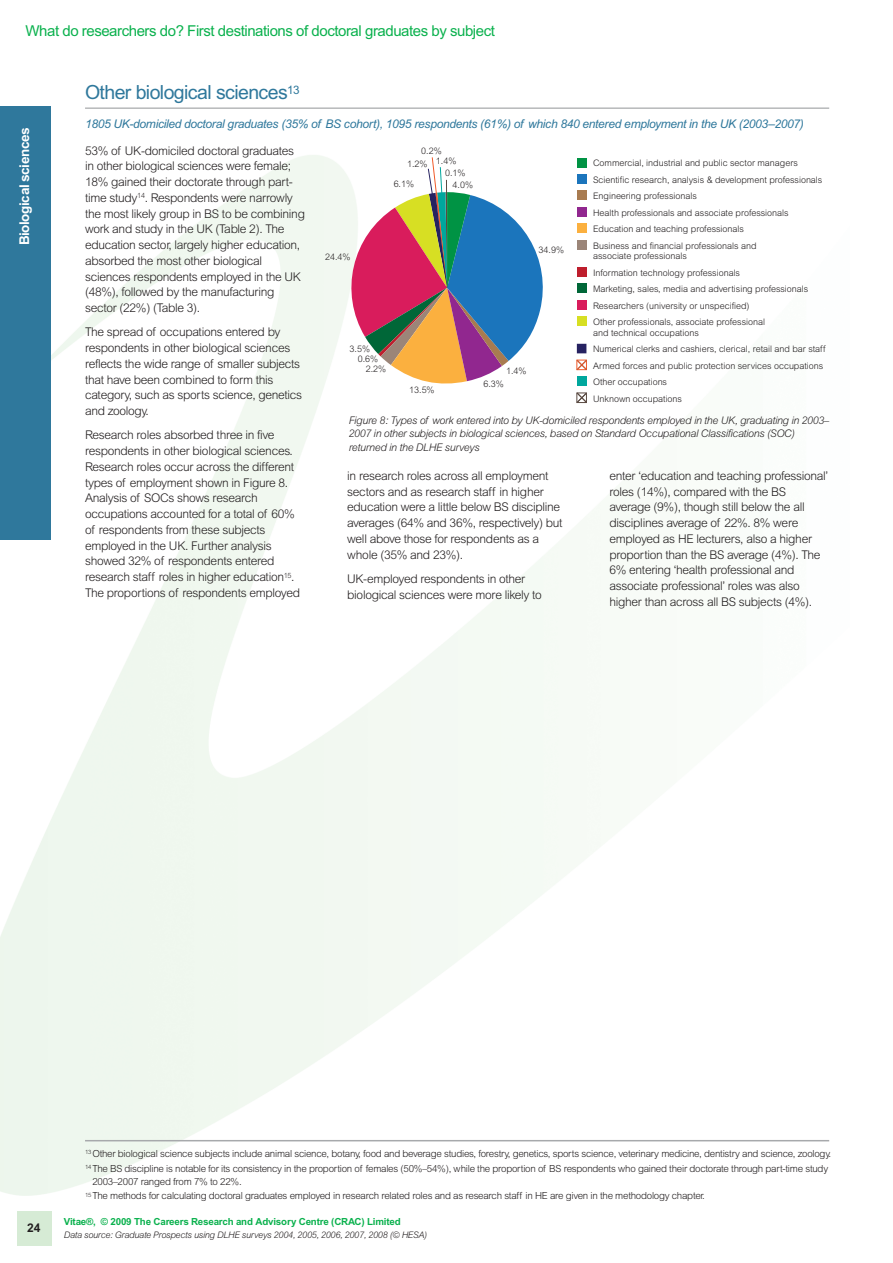
<style>
.page{position:relative;width:893px;height:1263px;background:#fff}
.page>*{position:absolute;margin:0;border:0;box-sizing:border-box;transform-origin:0 0}
.t1{font:19.5px "Arial";letter-spacing:-.03em;color:#2f789c}
.t2{font:15px "Arial";letter-spacing:-.03em;color:#0ab14d}
.t3{font:700 13.5px "Arial";letter-spacing:-.03em;color:#fff}
.t4{font:300 12px/15.8px "Arial";letter-spacing:-.025em;color:#231f20}
.t5{font:italic 12px "Arial";letter-spacing:-.025em;color:#2f789c}
.t6{font:700 12px "Arial";color:#231f20}
.t7{font:italic 300 10.5px/13.5px "Arial";letter-spacing:-.025em;color:#231f20}
.t8{font:300 9.75px/14.9px "Arial";letter-spacing:-.025em;color:#231f20}
.t9{font:700 9.75px "Arial";letter-spacing:-.015em;color:#0ab14d}
.t10{font:300 9px/10.8px "Arial";letter-spacing:-.005em;color:#231f20}
.t11{font:italic 300 9px "Arial";letter-spacing:-.025em;color:#231f20}
</style>
<div class="page">
<img style="left:0;top:155px;width:830px;height:1041px">
<div style="left:17px;top:1212px;width:34px;height:34px;background:#d6ebd5"></div>
<div style="left:0;top:106px;width:51px;height:434px;background:#2f789c"></div>
<hr style="left:85px;top:1140px;width:744px;height:1px;background:#a7a9ac">
<hr style="left:85px;top:108px;width:744px;height:1px;background:#939598">
<div style="left:577px;top:376px;width:9px;height:10px;background:#00a79d"></div>
<div style="left:577px;top:344px;width:9px;height:9px;background:#262261"></div>
<div style="left:577px;top:316px;width:9px;height:10px;background:#d7df23"></div>
<div style="left:577px;top:300px;width:9px;height:10px;background:#d91c5c"></div>
<div style="left:577px;top:284px;width:9px;height:9px;background:#006738"></div>
<div style="left:577px;top:267px;width:9px;height:10px;background:#be1e2d"></div>
<div style="left:577px;top:240px;width:9px;height:10px;background:#9b8578"></div>
<div style="left:577px;top:224px;width:9px;height:9px;background:#fbb03f"></div>
<div style="left:577px;top:207px;width:9px;height:10px;background:#91278f"></div>
<div style="left:577px;top:191px;width:9px;height:9px;background:#a87b50"></div>
<div style="left:577px;top:174px;width:9px;height:10px;background:#1b75bc"></div>
<div style="left:577px;top:158px;width:9px;height:9px;background:#009344"></div>
<svg style="left:576px;top:359px;width:12px;height:12px"></svg>
<svg style="left:576px;top:392px;width:12px;height:12px"></svg>
<svg style="left:339px;top:157px;width:214px;height:230px"></svg>
<p class="t2" style="left:26px;top:26px;width:471px">What do researchers do? First destinations of doctoral graduates by subject</p>
<p class="t3" style="left:19px;top:245px;width:119px;rotate:-90deg">Biological sciences</p>
<h1 class="t1" style="left:85px;top:85px;width:216px">Other biological sciences<sup>13</sup></h1>
<p class="t5" style="left:85px;top:119px;width:720px">1805 UK-domiciled doctoral graduates (35% of BS cohort), 1095 respondents (61%) of which 840 entered employment in the UK (2003–2007)</p>
<p class="t4" style="left:85px;top:144px;width:221px">53% of UK-domiciled doctoral graduates in other biological sciences were female; 18% gained their doctorate through part&shy;time study<sup>14</sup>. Respondents were narrowly the most likely group in BS to be combining work and study in the UK (Table 2). The education sector, largely higher education, absorbed the most other biological sciences respondents employed in the UK (48%), followed by the manufacturing sector (22%) (Table 3).</p>
<p class="t4" style="left:85px;top:325px;width:219px">The spread of occupations entered by respondents in other biological sciences reflects the wide range of smaller subjects that have been combined to form this category, such as sports science, genetics and zoology.</p>
<p class="t4" style="left:85px;top:428px;width:217px">Research roles absorbed three in five respondents in other biological sciences.<br>Research roles occur across the different types of employment shown in Figure 8.<br>Analysis of SOCs shows research occupations accounted for a total of 60% of respondents from these subjects employed in the UK. Further analysis showed 32% of respondents entered research staff roles in higher education<sup>15</sup>.<br>The proportions of respondents employed</p>
<p class="t10" style="left:325px;top:253px;width:27px">24.4%</p>
<p class="t10" style="left:436px;top:146px;width:22px;text-indent:-15px">0.2%<br>1.4%</p>
<p class="t10" style="left:445px;top:169px;width:22px">0.1%</p>
<p class="t10" style="left:407px;top:159px;width:22px">1.2%</p>
<p class="t10" style="left:394px;top:179px;width:22px">6.1%</p>
<p class="t10" style="left:453px;top:181px;width:22px">4.0%</p>
<p class="t10" style="left:539px;top:245px;width:27px">34.9%</p>
<p class="t10" style="left:350px;top:345px;width:22px">3.5%</p>
<p class="t10" style="left:358px;top:354px;width:22px">0.6%</p>
<p class="t10" style="left:366px;top:364px;width:22px">2.2%</p>
<p class="t10" style="left:409px;top:386px;width:27px">13.5%</p>
<p class="t10" style="left:506px;top:366px;width:22px">1.4%</p>
<p class="t10" style="left:483px;top:380px;width:22px">6.3%</p>
<p class="t10" style="left:593px;top:159px;width:206px">Commercial, industrial and public sector managers</p>
<p class="t10" style="left:593px;top:175px;width:231px">Scientific research, analysis &amp; development professionals</p>
<p class="t10" style="left:593px;top:192px;width:105px">Engineering professionals</p>
<p class="t10" style="left:593px;top:208px;width:197px">Health professionals and associate professionals</p>
<p class="t10" style="left:593px;top:224px;width:152px">Education and teaching professionals</p>
<p class="t10" style="left:593px;top:241px;width:165px">Business and financial professionals and associate professionals</p>
<p class="t10" style="left:593px;top:268px;width:149px">Information technology professionals</p>
<p class="t10" style="left:593px;top:285px;width:217px">Marketing, sales, media and advertising professionals</p>
<p class="t10" style="left:593px;top:301px;width:158px">Researchers (university or unspecified)</p>
<p class="t10" style="left:593px;top:317px;width:173px">Other professionals, associate professional and technical occupations</p>
<p class="t10" style="left:593px;top:344px;width:234px">Numerical clerks and cashiers, clerical, retail and bar staff</p>
<p class="t10" style="left:593px;top:361px;width:232px">Armed forces and public protection services occupations</p>
<p class="t10" style="left:593px;top:377px;width:76px">Other occupations</p>
<p class="t10" style="left:593px;top:394px;width:90px">Unknown occupations</p>
<p class="t7" style="left:349px;top:414px;width:482px">Figure 8: Types of work entered into by UK-domiciled respondents employed in the UK, graduating in 2003–<br>2007 in other subjects in biological sciences, based on Standard Occupational Classifications (SOC) returned in the DLHE surveys</p>
<p class="t4" style="left:347px;top:469px;width:217px">in research roles across all employment sectors and as research staff in higher education were a little below BS discipline averages (64% and 36%, respectively) but well above those for respondents as a whole (35% and 23%).</p>
<p class="t4" style="left:347px;top:572px;width:196px">UK-employed respondents in other biological sciences were more likely to</p>
<p class="t4" style="left:609px;top:469px;width:220px">enter ‘education and teaching professional’ roles (14%), compared with the BS average (9%), though still below the all disciplines average of 22%. 8% were employed as HE lecturers, also a higher proportion than the BS average (4%). The 6% entering ‘health professional and associate professional’ roles was also higher than across all BS subjects (4%).</p>
<p class="t6" style="left:27px;top:1223px;width:15px">24</p>
<p class="t8" style="left:85px;top:1147px;width:748px"><sup>13</sup> Other biological science subjects include animal science, botany, food and beverage studies, forestry, genetics, sports science, veterinary medicine, dentistry and science, zoology.<br><sup>14</sup> The BS discipline is notable for its consistency in the proportion of females (50%–54%), while the proportion of BS respondents who gained their doctorate through part-time study</p>
<p class="t8" style="left:85px;top:1175px;width:621px;text-indent:7px">2003–2007 ranged from 7% to 22%.<br><sup>15</sup> The methods for calculating doctoral graduates employed in research related roles and as research staff in HE are given in the methodology chapter.</p>
<p class="t9" style="left:64px;top:1218px;width:339px">Vitae®, © 2009 The Careers Research and Advisory Centre (CRAC) Limited</p>
<p class="t11" style="left:64px;top:1231px;width:365px">Data source: Graduate Prospects using DLHE surveys 2004, 2005, 2006, 2007, 2008 (© HESA)</p>
</div>
